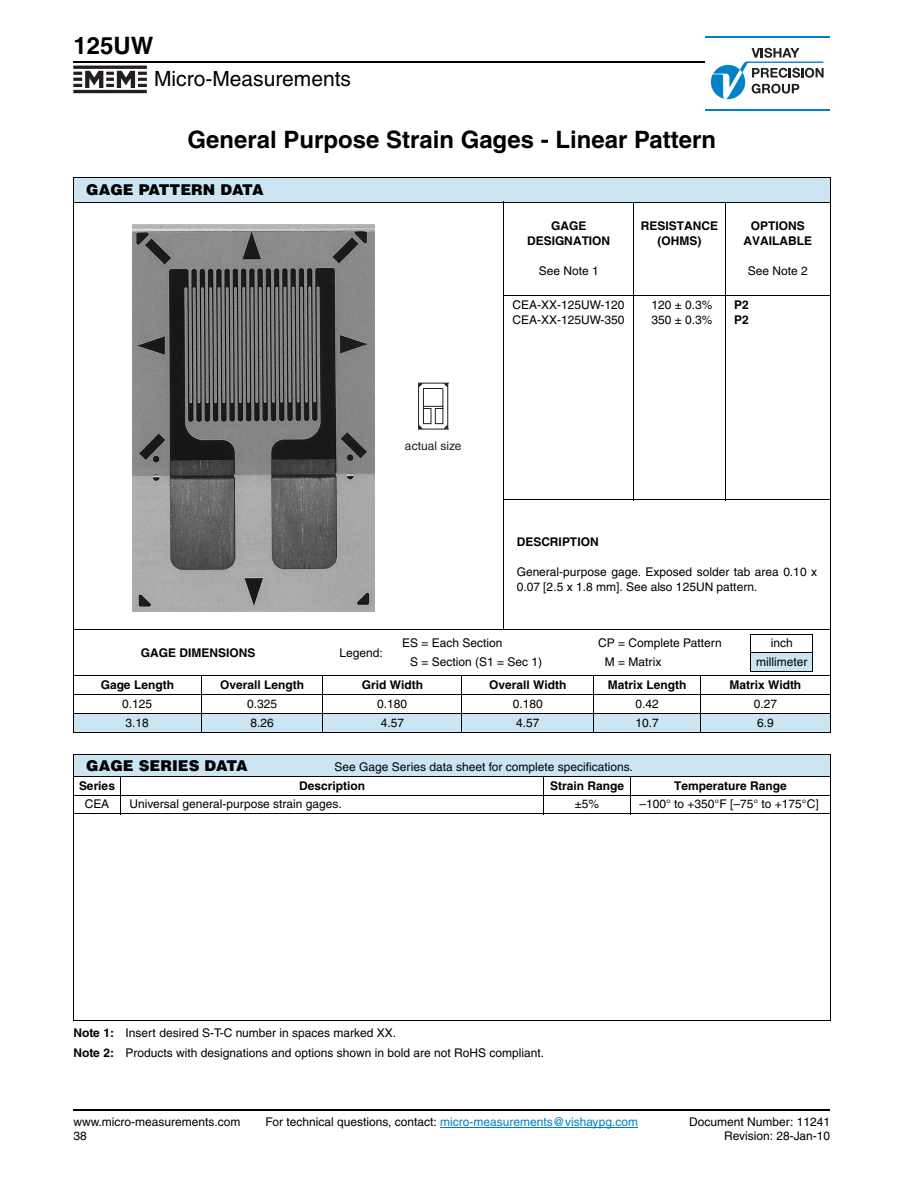
<style>
.page{position:relative;width:918px;height:1188px;background:#fff}
.page>*{position:absolute;margin:0;border:0;box-sizing:border-box;transform-origin:0 0}
.t1{font:700 24px "Helvetica";color:#000}
.t2{font:21px "Helvetica";color:#000}
.t3{font:900 15px "Helvetica";color:#000}
.t4{font:12px/15px "Helvetica";color:#000}
.t5{font:700 12px/15px "Helvetica";color:#000;text-align:center}
.t6{font:12px "Helvetica";color:#007ec4}
.t7{font:12px "Helvetica";color:#231f20}
.s1{font-weight:700}
.s2{color:#000}
</style>
<div class="page">
<hr style="left:73px;top:62px;width:633px;height:1px;background:#000">
<svg style="left:73px;top:70px;width:74px;height:20px"></svg>
<hr style="left:73px;top:66px;width:74px;height:3px;background:#231f20">
<hr style="left:73px;top:90px;width:74px;height:3px;background:#231f20">
<svg style="left:73px;top:71px;width:74px;height:17px"></svg>
<svg style="left:711px;top:48px;width:113px;height:51px"></svg>
<hr style="left:706px;top:36px;width:124px;height:2px;background:#0082c8">
<hr style="left:706px;top:109px;width:124px;height:2px;background:#0082c8">
<hr style="left:440px;top:1127px;width:198px;height:1px;background:#007ec4">
<hr style="left:73px;top:1109px;width:757px;height:2px;background:#000">
<div style="left:73px;top:177px;width:757px;height:25px;background:#cce5f3"></div>
<div style="left:751px;top:653px;width:62px;height:18px;background:#cce5f3"></div>
<div style="left:73px;top:713px;width:128px;height:19px;background:#cce5f3"></div>
<div style="left:201px;top:713px;width:122px;height:19px;background:#cce5f3"></div>
<div style="left:323px;top:713px;width:139px;height:19px;background:#cce5f3"></div>
<div style="left:462px;top:713px;width:132px;height:19px;background:#cce5f3"></div>
<div style="left:594px;top:713px;width:107px;height:19px;background:#cce5f3"></div>
<div style="left:701px;top:713px;width:129px;height:19px;background:#cce5f3"></div>
<div style="left:73px;top:755px;width:757px;height:21px;background:#cce5f3"></div>
<hr style="left:73px;top:178px;width:1px;height:554px;background:#000">
<hr style="left:201px;top:675px;width:1px;height:57px;background:#000">
<hr style="left:322px;top:675px;width:1px;height:57px;background:#000">
<hr style="left:462px;top:675px;width:1px;height:57px;background:#000">
<hr style="left:503px;top:202px;width:1px;height:428px;background:#000">
<hr style="left:593px;top:675px;width:1px;height:57px;background:#000">
<hr style="left:633px;top:202px;width:1px;height:298px;background:#000">
<hr style="left:700px;top:675px;width:1px;height:57px;background:#000">
<hr style="left:725px;top:202px;width:1px;height:298px;background:#000">
<hr style="left:750px;top:634px;width:1px;height:37px;background:#000">
<hr style="left:813px;top:634px;width:1px;height:37px;background:#000">
<hr style="left:830px;top:178px;width:1px;height:554px;background:#000">
<hr style="left:73px;top:177px;width:758px;height:1px;background:#000">
<hr style="left:73px;top:202px;width:758px;height:1px;background:#000">
<hr style="left:503px;top:295px;width:328px;height:1px;background:#000">
<hr style="left:503px;top:500px;width:328px;height:1px;background:#000">
<hr style="left:73px;top:629px;width:758px;height:1px;background:#000">
<hr style="left:750px;top:634px;width:63px;height:1px;background:#000">
<hr style="left:750px;top:652px;width:63px;height:1px;background:#000">
<hr style="left:750px;top:671px;width:63px;height:1px;background:#000">
<hr style="left:73px;top:675px;width:758px;height:1px;background:#000">
<hr style="left:73px;top:694px;width:758px;height:1px;background:#000">
<hr style="left:73px;top:713px;width:758px;height:1px;background:#000">
<hr style="left:73px;top:732px;width:758px;height:1px;background:#000">
<hr style="left:73px;top:755px;width:1px;height:265px;background:#000">
<hr style="left:120px;top:776px;width:1px;height:38px;background:#000">
<hr style="left:543px;top:776px;width:1px;height:38px;background:#000">
<hr style="left:630px;top:776px;width:1px;height:38px;background:#000">
<hr style="left:830px;top:755px;width:1px;height:265px;background:#000">
<hr style="left:73px;top:754px;width:758px;height:1px;background:#000">
<hr style="left:73px;top:776px;width:758px;height:1px;background:#000">
<hr style="left:73px;top:795px;width:758px;height:1px;background:#000">
<hr style="left:73px;top:813px;width:758px;height:1px;background:#000">
<hr style="left:73px;top:1020px;width:758px;height:1px;background:#000">
<img style="left:133px;top:224px;width:242px;height:387px">
<svg style="left:418px;top:383px;width:31px;height:47px"></svg>
<h1 class="t1" style="left:73px;top:36px;width:81px">125UW</h1>
<h2 class="t2" style="left:154px;top:71px;width:199px">Micro-Measurements</h2>
<h1 class="t1" style="left:187px;top:131px;width:530px">General Purpose Strain Gages - Linear Pattern</h1>
<p class="t3" style="left:86px;top:184px;width:179px">GAGE PATTERN DATA</p>
<p class="t5" style="left:527px;top:220px;width:85px">GAGE<br>DESIGNATION</p>
<p class="t4" style="left:539px;top:265px;width:62px">See Note 1</p>
<p class="t5" style="left:641px;top:220px;width:79px">RESISTANCE (OHMS)</p>
<p class="t5" style="left:744px;top:220px;width:70px">OPTIONS<br>AVAILABLE</p>
<p class="t4" style="left:748px;top:265px;width:61px">See Note 2</p>
<p class="t4" style="left:512px;top:298px;width:114px">CEA-XX-125UW-120<br>CEA-XX-125UW-350</p>
<p class="t4" style="left:652px;top:298px;width:62px">120 ± 0.3%<br>350 ± 0.3%</p>
<p class="t5" style="left:734px;top:298px;width:16px;text-align:left">P2<br>P2</p>
<p class="t7" style="left:405px;top:442px;width:58px">actual size</p>
<p class="t5" style="left:141px;top:646px;width:116px">GAGE DIMENSIONS</p>
<p class="t4" style="left:340px;top:646px;width:45px">Legend:</p>
<p class="t5" style="left:517px;top:536px;width:83px">DESCRIPTION</p>
<p class="t4" style="left:517px;top:566px;width:302px">General-purpose gage. Exposed solder tab area 0.10 x<br>0.07 [2.5 x 1.8 mm]. See also 125UN pattern.</p>
<p class="t4" style="left:402px;top:637px;width:102px">ES = Each Section</p>
<p class="t4" style="left:598px;top:637px;width:125px">CP = Complete Pattern</p>
<p class="t4" style="left:771px;top:637px;width:23px">inch</p>
<p class="t4" style="left:410px;top:655px;width:134px">S = Section (S1 = Sec 1)</p>
<p class="t4" style="left:605px;top:655px;width:58px">M = Matrix</p>
<p class="t4" style="left:756px;top:655px;width:53px">millimeter</p>
<p class="t5" style="left:101px;top:678px;width:75px">Gage Length</p>
<p class="t5" style="left:220px;top:678px;width:85px">Overall Length</p>
<p class="t5" style="left:362px;top:678px;width:63px">Grid Width</p>
<p class="t5" style="left:489px;top:678px;width:79px">Overall Width</p>
<p class="t5" style="left:608px;top:678px;width:80px">Matrix Length</p>
<p class="t5" style="left:729px;top:678px;width:73px">Matrix Width</p>
<p class="t4" style="left:122px;top:697px;width:31px">0.125</p>
<p class="t4" style="left:247px;top:697px;width:32px">0.325</p>
<p class="t4" style="left:377px;top:697px;width:31px">0.180</p>
<p class="t4" style="left:513px;top:697px;width:32px">0.180</p>
<p class="t4" style="left:635px;top:697px;width:25px">0.42</p>
<p class="t4" style="left:754px;top:697px;width:25px">0.27</p>
<p class="t4" style="left:126px;top:716px;width:25px">3.18</p>
<p class="t4" style="left:250px;top:716px;width:25px">8.26</p>
<p class="t4" style="left:381px;top:716px;width:25px">4.57</p>
<p class="t4" style="left:516px;top:716px;width:25px">4.57</p>
<p class="t4" style="left:635px;top:716px;width:25px">10.7</p>
<p class="t4" style="left:757px;top:716px;width:18px">6.9</p>
<p class="t3" style="left:86px;top:760px;width:163px">GAGE SERIES DATA</p>
<p class="t4" style="left:335px;top:760px;width:300px">See Gage Series data sheet for complete specifications.</p>
<p class="t5" style="left:79px;top:779px;width:37px">Series</p>
<p class="t5" style="left:299px;top:779px;width:67px">Description</p>
<p class="t5" style="left:550px;top:779px;width:75px">Strain Range</p>
<p class="t5" style="left:674px;top:779px;width:114px">Temperature Range</p>
<p class="t4" style="left:85px;top:798px;width:26px">CEA</p>
<p class="t4" style="left:130px;top:798px;width:214px">Universal general-purpose strain gages.</p>
<p class="t4" style="left:575px;top:798px;width:26px">±5%</p>
<p class="t4" style="left:639px;top:798px;width:181px">–100° to +350°F [–75° to +175°C]</p>
<p class="t4" style="left:73px;top:1024px;width:472px;line-height:19.5px"><span class="s1">Note 1:</span> Insert desired S-T-C number in spaces marked XX.<br><span class="s1">Note 2:</span> Products with designations and options shown in bold are not RoHS compliant.</p>
<p class="t4" style="left:73px;top:1116px;width:168px">www.micro-measurements.com</p>
<p class="t6" style="left:265px;top:1118px;width:374px"><span class="s2">For technical questions, contact:</span> micro-measurements@vishaypg.com</p>
<p class="t4" style="left:689px;top:1116px;width:142px">Document Number: 11241</p>
<p class="t4" style="left:73px;top:1129px;width:15px">38</p>
<p class="t4" style="left:724px;top:1129px;width:108px">Revision: 28-Jan-10</p>
</div>
